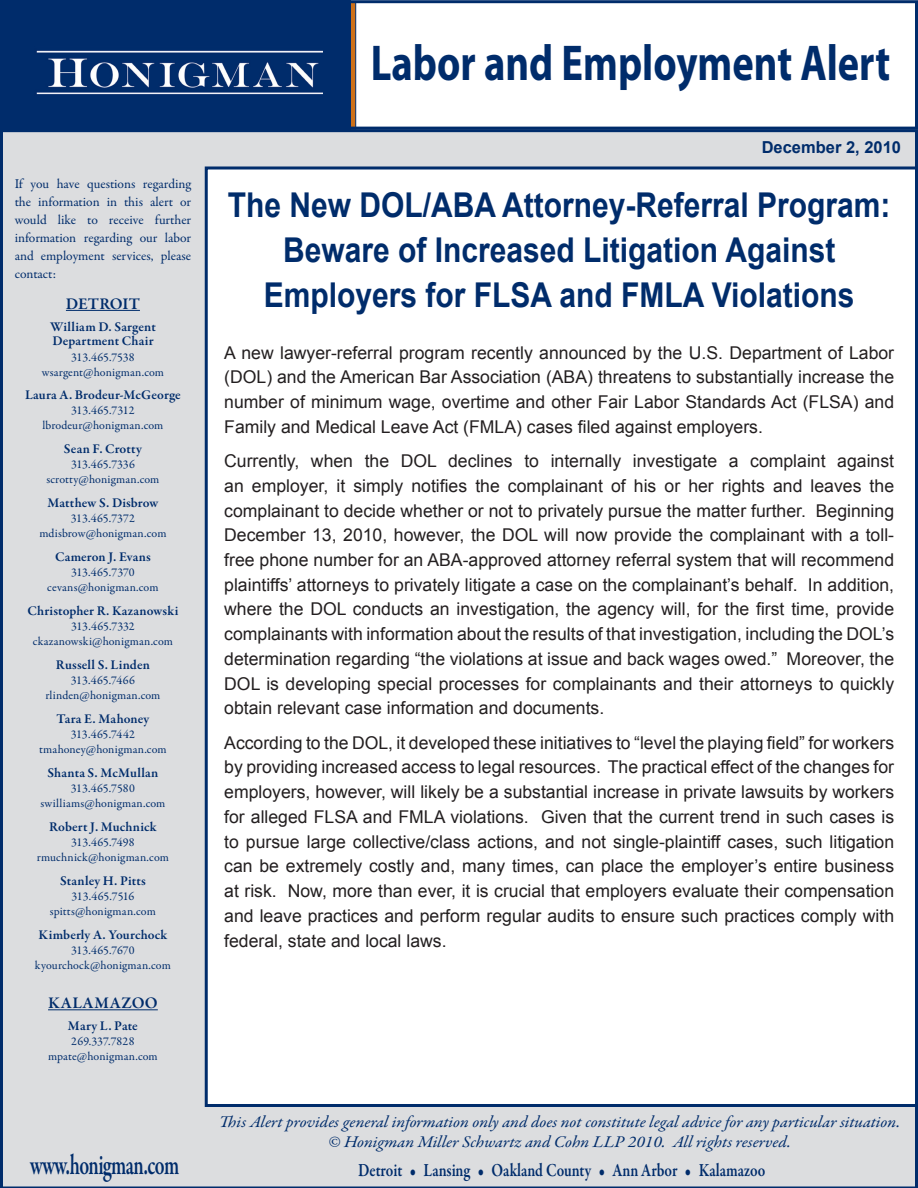
<style>
.page{position:relative;width:918px;height:1188px;background:#fff}
.page>*{position:absolute;margin:0;border:0;box-sizing:border-box;transform-origin:0 0}
.t1{font:700 50.7px "Myriad Pro";color:#002c6b;scale:.8 1}
.t2{font:700 34.2px/45px "Arial";color:#002c6b;text-align:center;scale:.88 1}
.t3{font:600 29.25px "Garamond Premr Pro";letter-spacing:-.03em;color:#002c6b;scale:.67 1}
.t4{font:600 18.75px "Garamond Premr Pro";color:#002c6b;scale:.8 1}
.t5{font:17.7px/24.8px "Arial";color:#231f20;text-align:justify}
.t6{font:italic 16.5px/19.8px "Garamond Premr Pro";color:#002c6b;text-align:center;scale:1.06 1}
.t7{font:700 16.5px "Arial";color:#002c6b}
.t8{font:600 16.5px "Garamond Premr Pro";letter-spacing:.02em;color:#002c6b}
.t9{font:600 16.5px "Garamond Premr Pro";letter-spacing:-.01em;color:#002c6b}
.t10{font:600 13.5px/15px "Garamond Premr Pro";letter-spacing:.01em;color:#002c6b}
.t11{font:13.5px/18px "Garamond Premr Pro";color:#002c6b;text-align:justify}
.t12{font:12px/15px "Garamond Premr Pro";letter-spacing:.005em;color:#002c6b;text-align:center}
</style>
<div class="page">
<div style="left:0;top:130px;width:918px;height:1058px;background:#dcdddf"></div>
<hr style="left:66px;top:310px;width:74px;height:1px;background:#002c6b">
<hr style="left:48px;top:1009px;width:110px;height:1px;background:#002c6b">
<div style="left:325px;top:1px;width:31px;height:128px;background:#ce7018;border:1px solid #002c6b"></div>
<div style="left:1px;top:1px;width:349px;height:129px;background:#002c6b"></div>
<div style="left:0;top:0;width:351px;height:131px;border:2px solid #002c6b"></div>
<img style="left:36px;top:50px;width:286px;height:45px">
<div style="left:343px;top:0;width:575px;height:130px;border:3px solid #002c6b"></div>
<div style="left:206px;top:168px;width:710px;height:937px;background:#fff"></div>
<h1 class="t1" style="left:371px;top:30px;width:651px">Labor and Employment Alert</h1>
<p class="t11" style="left:15px;top:175px;width:178px">If you have questions regarding the information in this alert or would like to receive further information regarding our labor and employment services, please contact:</p>
<p class="t9" style="left:66px;top:294px;width:76px">Detroit</p>
<p class="t10" style="left:50px;top:319px;width:107px">William D. Sargent<br>Department Chair</p>
<p class="t12" style="left:42px;top:350px;width:124px">313.465.7538 wsargent@honigman.com</p>
<p class="t10" style="left:25px;top:388px;width:157px">Laura A. Brodeur-McGeorge</p>
<p class="t12" style="left:42px;top:403px;width:122px">313.465.7312 lbrodeur@honigman.com</p>
<p class="t10" style="left:64px;top:442px;width:80px">Sean F. Crotty</p>
<p class="t12" style="left:46px;top:457px;width:114px">313.465.7336 scrotty@honigman.com</p>
<p class="t10" style="left:47px;top:496px;width:113px">Matthew S. Disbrow</p>
<p class="t12" style="left:39px;top:511px;width:129px">313.465.7372 mdisbrow@honigman.com</p>
<p class="t10" style="left:55px;top:550px;width:97px">Cameron J. Evans</p>
<p class="t12" style="left:47px;top:565px;width:113px">313.465.7370 cevans@honigman.com</p>
<p class="t10" style="left:27px;top:604px;width:153px">Christopher R. Kazanowski</p>
<p class="t12" style="left:33px;top:619px;width:142px">313.465.7332 ckazanowski@honigman.com</p>
<p class="t10" style="left:56px;top:657px;width:96px">Russell S. Linden</p>
<p class="t12" style="left:45px;top:673px;width:116px">313.465.7466 rlinden@honigman.com</p>
<p class="t10" style="left:57px;top:711px;width:94px">Tara E. Mahoney</p>
<p class="t12" style="left:39px;top:727px;width:129px">313.465.7442 tmahoney@honigman.com</p>
<p class="t10" style="left:47px;top:765px;width:112px">Shanta S. McMullan</p>
<p class="t12" style="left:40px;top:781px;width:126px">313.465.7580 swilliams@honigman.com</p>
<p class="t10" style="left:49px;top:819px;width:109px">Robert J. Muchnick</p>
<p class="t12" style="left:37px;top:835px;width:134px">313.465.7498 rmuchnick@honigman.com</p>
<p class="t10" style="left:60px;top:873px;width:87px">Stanley H. Pitts</p>
<p class="t12" style="left:50px;top:889px;width:107px">313.465.7516 spitts@honigman.com</p>
<p class="t10" style="left:39px;top:927px;width:130px">Kimberly A. Yourchock</p>
<p class="t12" style="left:35px;top:943px;width:137px">313.465.7670 kyourchock@honigman.com</p>
<p class="t8" style="left:48px;top:993px;width:98px">KALAMAZOO</p>
<p class="t10" style="left:68px;top:1018px;width:71px">Mary L. Pate</p>
<p class="t12" style="left:48px;top:1034px;width:111px">269.337.7828 mpate@honigman.com</p>
<p class="t7" style="left:762px;top:136px;width:141px">December 2, 2010</p>
<h2 class="t2" style="left:228px;top:183px;width:755px">The New DOL/ABA Attorney-Referral Program:<br>Beware of Increased Litigation Against<br>Employers for FLSA and FMLA Violations</h2>
<p class="t5" style="left:224px;top:340px;width:671px">A new lawyer-referral program recently announced by the U.S. Department of Labor (DOL) and the American Bar Association (ABA) threatens to substantially increase the number of minimum wage, overtime and other Fair Labor Standards Act (FLSA) and Family and Medical Leave Act (FMLA) cases filed against employers.</p>
<p class="t5" style="left:224px;top:449px;width:671px">Currently, when the DOL declines to internally investigate a complaint against an employer, it simply notifies the complainant of his or her rights and leaves the complainant to decide whether or not to privately pursue the matter further. Beginning December 13, 2010, however, the DOL will now provide the complainant with a toll&shy;free phone number for an ABA-approved attorney referral system that will recommend plaintiffs’ attorneys to privately litigate a case on the complainant’s behalf. In addition, where the DOL conducts an investigation, the agency will, for the first time, provide complainants with information about the results of that investigation, including the DOL’s determination regarding “the violations at issue and back wages owed.” Moreover, the DOL is developing special processes for complainants and their attorneys to quickly obtain relevant case information and documents.</p>
<p class="t5" style="left:224px;top:730px;width:671px">According to the DOL, it developed these initiatives to “level the playing field” for workers by providing increased access to legal resources. The practical effect of the changes for employers, however, will likely be a substantial increase in private lawsuits by workers for alleged FLSA and FMLA violations. Given that the current trend in such cases is to pursue large collective/class actions, and not single-plaintiff cases, such litigation can be extremely costly and, many times, can place the employer’s entire business at risk. Now, more than ever, it is crucial that employers evaluate their compensation and leave practices and perform regular audits to ensure such practices comply with federal, state and local laws.</p>
<p class="t6" style="left:219px;top:1113px;width:644px">This Alert provides general information only and does not constitute legal advice for any particular situation. © Honigman Miller Schwartz and Cohn LLP 2010. All rights reserved.</p>
<h3 class="t3" style="left:30px;top:1147px;width:224px">www.honigman.com</h3>
<p class="t4" style="left:358px;top:1159px;width:511px">Detroit • Lansing • Oakland County • Ann Arbor • Kalamazoo</p>
</div>
